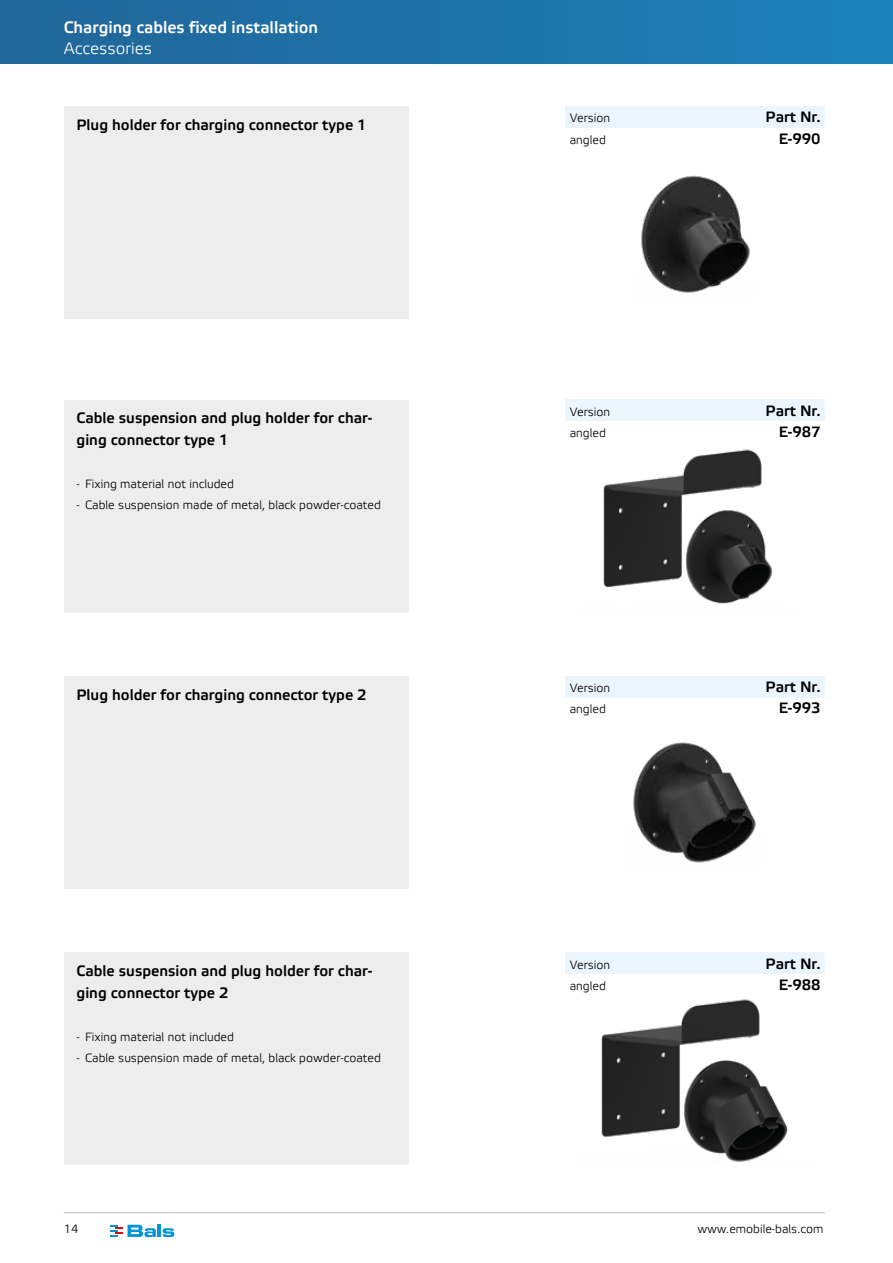
<style>
.page{position:relative;width:893px;height:1263px;background:#fff}
.page>*{position:absolute;margin:0;border:0;box-sizing:border-box;transform-origin:0 0}
.t1{font:500 16.5px "Etelka";color:#fff}
.t2{font:300 16.5px "Etelka";color:#fff}
.t3{font:500 15px/21.5px "Etelka";color:#000}
.t4{font:300 12px "Etelka";color:#000}
</style>
<div class="page">
<div style="left:0;top:0;width:893px;height:64px;background:linear-gradient(to right,#206599,#1c81bb)"></div>
<svg style="left:111px;top:1225px;width:63px;height:12px"></svg>
<hr style="left:64px;top:1212px;width:761px;height:1px;background:#d2d2d2">
<div style="left:64px;top:106px;width:344px;height:213px;background:#ededed"></div>
<div style="left:64px;top:676px;width:344px;height:213px;background:#ededed"></div>
<div style="left:566px;top:106px;width:259px;height:22px;background:#eaf5fd"></div>
<div style="left:566px;top:676px;width:259px;height:21px;background:#eaf5fd"></div>
<img style="left:641px;top:175px;width:109px;height:118px">
<img style="left:633px;top:742px;width:123px;height:121px">
<div style="left:64px;top:400px;width:344px;height:212px;background:#ededed"></div>
<div style="left:566px;top:400px;width:259px;height:21px;background:#eaf5fd"></div>
<div style="left:64px;top:952px;width:344px;height:213px;background:#ededed"></div>
<div style="left:566px;top:952px;width:259px;height:22px;background:#eaf5fd"></div>
<img style="left:601px;top:999px;width:187px;height:163px">
<img style="left:603px;top:449px;width:170px;height:155px">
<p class="t1" style="left:64px;top:17px;width:256px">Charging cables fixed installation</p>
<p class="t2" style="left:64px;top:39px;width:90px">Accessories</p>
<p class="t3" style="left:77px;top:114px;width:292px">Plug holder for charging connector type 1</p>
<p class="t3" style="left:77px;top:408px;width:297px">Cable suspension and plug holder for char&shy;ging connector type 1</p>
<p class="t4" style="left:77px;top:476px;width:159px">- Fixing material not included</p>
<p class="t4" style="left:77px;top:498px;width:306px">- Cable suspension made of metal, black powder-coated</p>
<p class="t3" style="left:77px;top:684px;width:292px">Plug holder for charging connector type 2</p>
<p class="t3" style="left:77px;top:960px;width:297px">Cable suspension and plug holder for char&shy;ging connector type 2</p>
<p class="t4" style="left:77px;top:1029px;width:159px">- Fixing material not included</p>
<p class="t4" style="left:77px;top:1050px;width:306px">- Cable suspension made of metal, black powder-coated</p>
<p class="t4" style="left:570px;top:111px;width:42px">Version</p>
<p class="t3" style="left:766px;top:107px;width:57px">Part Nr.</p>
<p class="t4" style="left:570px;top:132px;width:38px">angled</p>
<p class="t3" style="left:779px;top:128px;width:44px">E-990</p>
<p class="t4" style="left:570px;top:404px;width:42px">Version</p>
<p class="t3" style="left:766px;top:400px;width:57px">Part Nr.</p>
<p class="t4" style="left:570px;top:425px;width:38px">angled</p>
<p class="t3" style="left:779px;top:421px;width:44px">E-987</p>
<p class="t4" style="left:570px;top:681px;width:42px">Version</p>
<p class="t3" style="left:766px;top:676px;width:57px">Part Nr.</p>
<p class="t4" style="left:570px;top:702px;width:38px">angled</p>
<p class="t3" style="left:779px;top:698px;width:44px">E-993</p>
<p class="t4" style="left:570px;top:957px;width:42px">Version</p>
<p class="t3" style="left:766px;top:953px;width:57px">Part Nr.</p>
<p class="t4" style="left:570px;top:978px;width:38px">angled</p>
<p class="t3" style="left:779px;top:974px;width:44px">E-988</p>
<p class="t4" style="left:64px;top:1222px;width:16px">14</p>
<p class="t4" style="left:697px;top:1222px;width:127px">www.emobile-bals.com</p>
</div>
